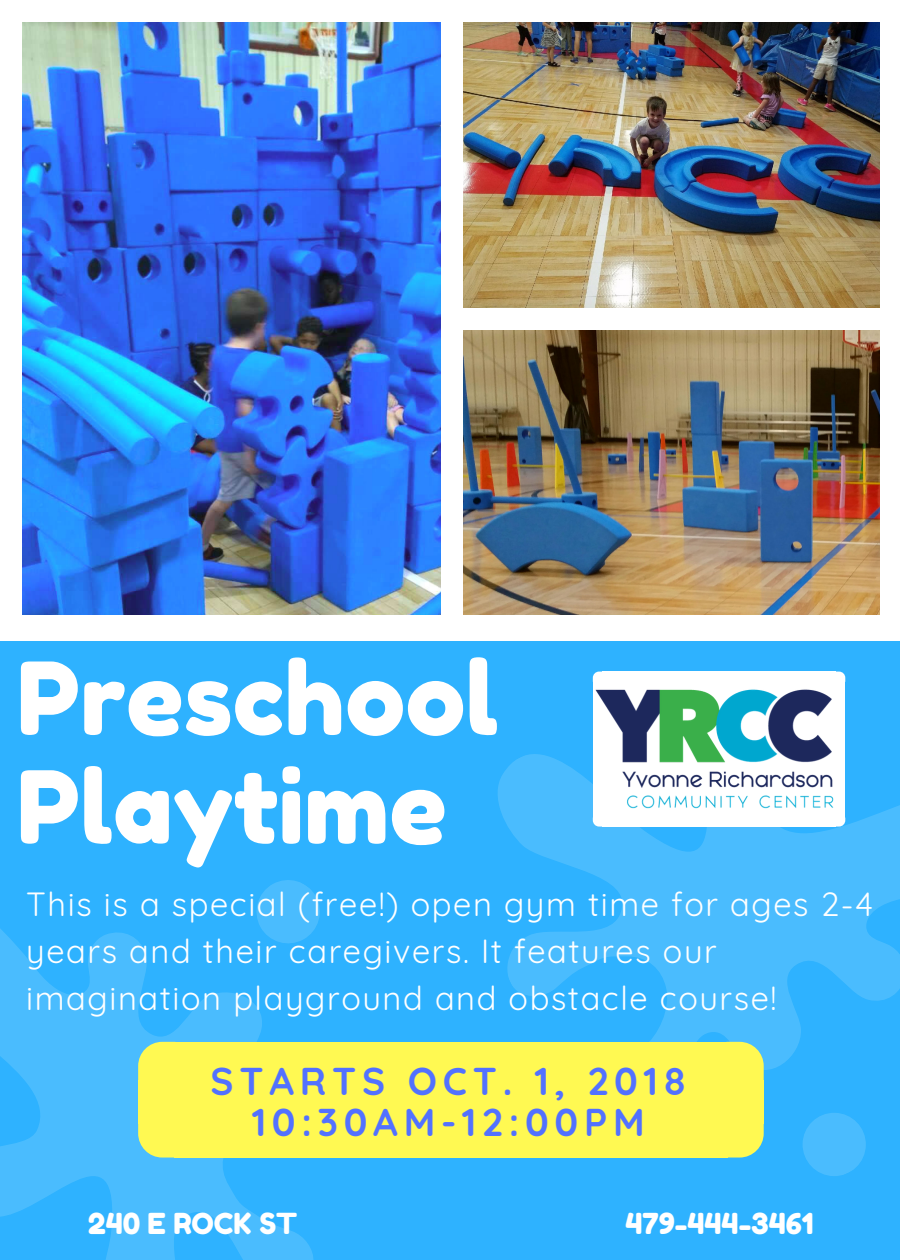
<style>
.page{position:relative;width:900px;height:1260px;background:#fff}
.page>*{position:absolute;margin:0;border:0;box-sizing:border-box;transform-origin:0 0}
.t1{font:100.25px/108.8px "Fredoka One";color:#fff}
.t2{font:700 38.75px/41.2px "Quicksand";letter-spacing:.15em;color:#5271ff;text-align:center}
.t3{font:32.75px/47px "Quicksand";letter-spacing:.05em;color:#fff}
.t4{font:29px "Fredoka One";color:#fff}
</style>
<div class="page">
<div style="left:0;top:641px;width:900px;height:619px;background:#2eb2ff"></div>
<svg style="left:498px;top:580px;width:402px;height:584px"></svg>
<div style="left:802px;top:1112px;width:64px;height:64px;background:#4abcfe;border-radius:50%"></div>
<svg style="left:0;top:929px;width:314px;height:331px;fill:#4abcfe"></svg>
<svg style="left:238px;top:880px;width:82px;height:82px"></svg>
<svg style="left:728px;top:1042px;width:36px;height:38px"></svg>
<div style="left:726px;top:1080px;width:38px;height:44px;background:#fff952"></div>
<div style="left:174px;top:1080px;width:554px;height:44px;background:#fff952"></div>
<div style="left:174px;top:1042px;width:554px;height:40px;background:#fff952"></div>
<svg style="left:138px;top:1042px;width:36px;height:38px"></svg>
<div style="left:138px;top:1080px;width:37px;height:44px;background:#fff952"></div>
<div style="left:174px;top:1123px;width:554px;height:35px;background:#fff952"></div>
<svg style="left:138px;top:1124px;width:36px;height:34px"></svg>
<svg style="left:728px;top:1124px;width:36px;height:34px"></svg>
<img style="left:22px;top:22px;width:419px;height:593px">
<img style="left:463px;top:22px;width:416px;height:286px">
<img style="left:463px;top:330px;width:416px;height:285px">
<svg style="left:836px;top:672px;width:9px;height:10px"></svg>
<div style="left:836px;top:682px;width:9px;height:136px;background:#fff"></div>
<div style="left:602px;top:682px;width:234px;height:136px;background:#fff"></div>
<div style="left:602px;top:672px;width:234px;height:10px;background:#fff"></div>
<svg style="left:593px;top:672px;width:9px;height:10px"></svg>
<div style="left:593px;top:682px;width:9px;height:136px;background:#fff"></div>
<div style="left:602px;top:818px;width:234px;height:9px;background:#fff"></div>
<svg style="left:593px;top:818px;width:9px;height:9px"></svg>
<svg style="left:836px;top:818px;width:9px;height:9px"></svg>
<img style="left:583px;top:686px;width:272px;height:124px">
<h1 class="t1" style="left:17px;top:644px;width:483px">Preschool<br>Playtime</h1>
<p class="t3" style="left:26px;top:880px;width:849px">This is a special (free!) open gym time for ages 2-4 years and their caregivers. It features our imagination playground and obstacle course!</p>
<p class="t2" style="left:211px;top:1060px;width:477px">STARTS OCT. 1, 2018<br>10:30AM-12:00PM</p>
<p class="t4" style="left:88px;top:1206px;width:211px">240 E ROCK ST</p>
<p class="t4" style="left:626px;top:1206px;width:190px">479-444-3461</p>
</div>
